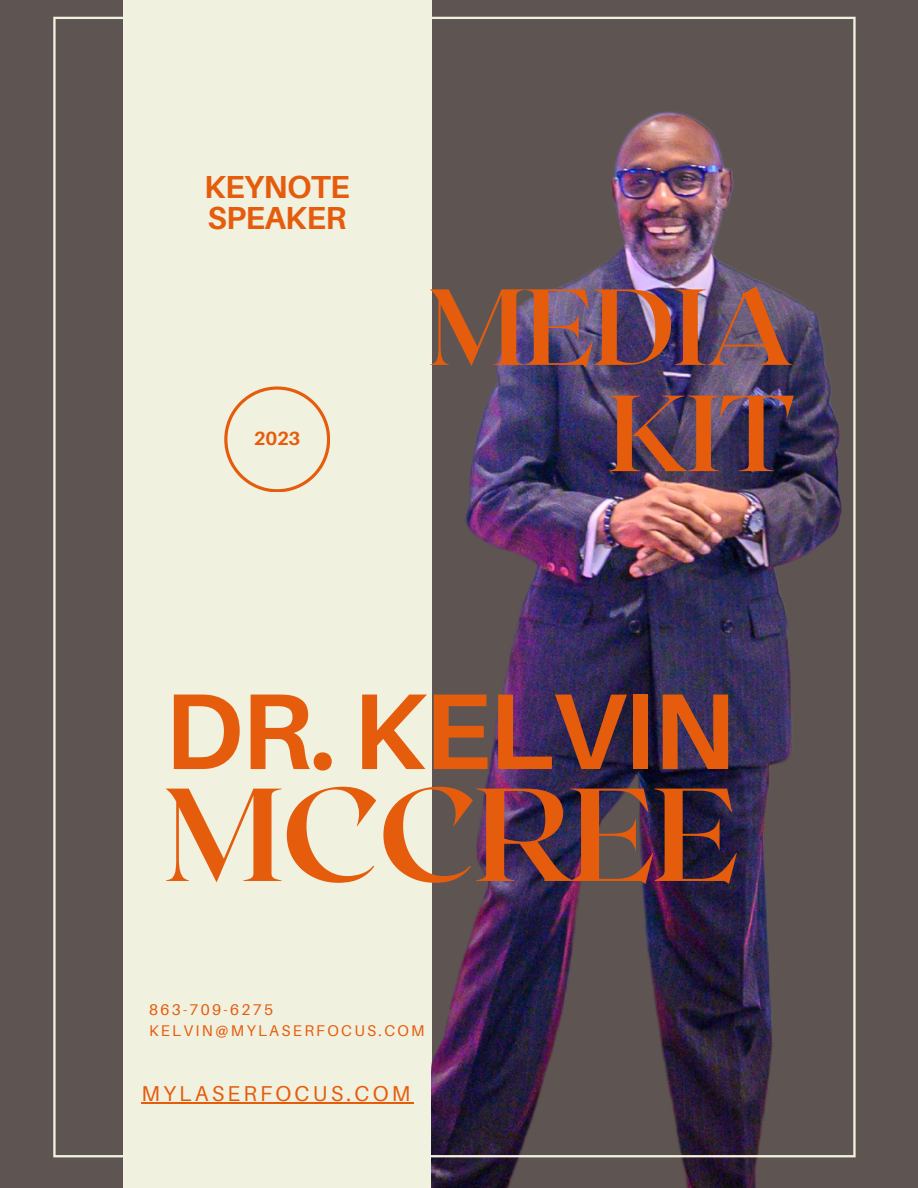
<style>
.page{position:relative;width:918px;height:1188px;background:#5e5553}
.page>*{position:absolute;margin:0;border:0;box-sizing:border-box;transform-origin:0 0}
.t1{font:700 132px "Roxborough CF";letter-spacing:-.02em;color:#e55c0d}
.t2{font:700 108px "Aileron";letter-spacing:-.02em;color:#e55c0d}
.t3{font:700 107.85px/106.2px "Roxborough CF";letter-spacing:-.02em;color:#e55c0d;text-align:right}
.t4{font:700 31.95px/31.5px "Aileron";letter-spacing:-.02em;color:#e55c0d}
.t5{font:21.45px "Aileron";letter-spacing:.15em;color:#e55c0d}
.t6{font:700 19.05px "Aileron";color:#e55c0d}
.t7{font:15.45px/21.1px "Aileron";letter-spacing:.15em;color:#e55c0d}
</style>
<div class="page">
<div style="left:123px;top:0;width:308px;height:1188px;background:#f1f1e0"></div>
<img style="left:431px;top:0;width:425px;height:1188px">
<img style="left:53px;top:17px;width:803px;height:1140px">
<hr style="left:142px;top:1102px;width:272px;height:1px;background:#e55c0d">
<h3 class="t4" style="left:204px;top:170px;width:147px">KEYNOTE<br>SPEAKER</h3>
<p class="t6" style="left:254px;top:427px;width:48px">2023</p>
<h3 class="t3" style="left:429px;top:269px;width:368px">MEDIA<br>KIT</h3>
<h2 class="t2" style="left:164px;top:664px;width:572px">DR. KELVIN</h2>
<h1 class="t1" style="left:164px;top:749px;width:576px">MCCREE</h1>
<p class="t7" style="left:149px;top:999px;width:277px">863-709-6275<br>KELVIN@MYLASERFOCUS.COM</p>
<h3 class="t5" style="left:142px;top:1080px;width:270px">MYLASERFOCUS.COM</h3>
</div>
